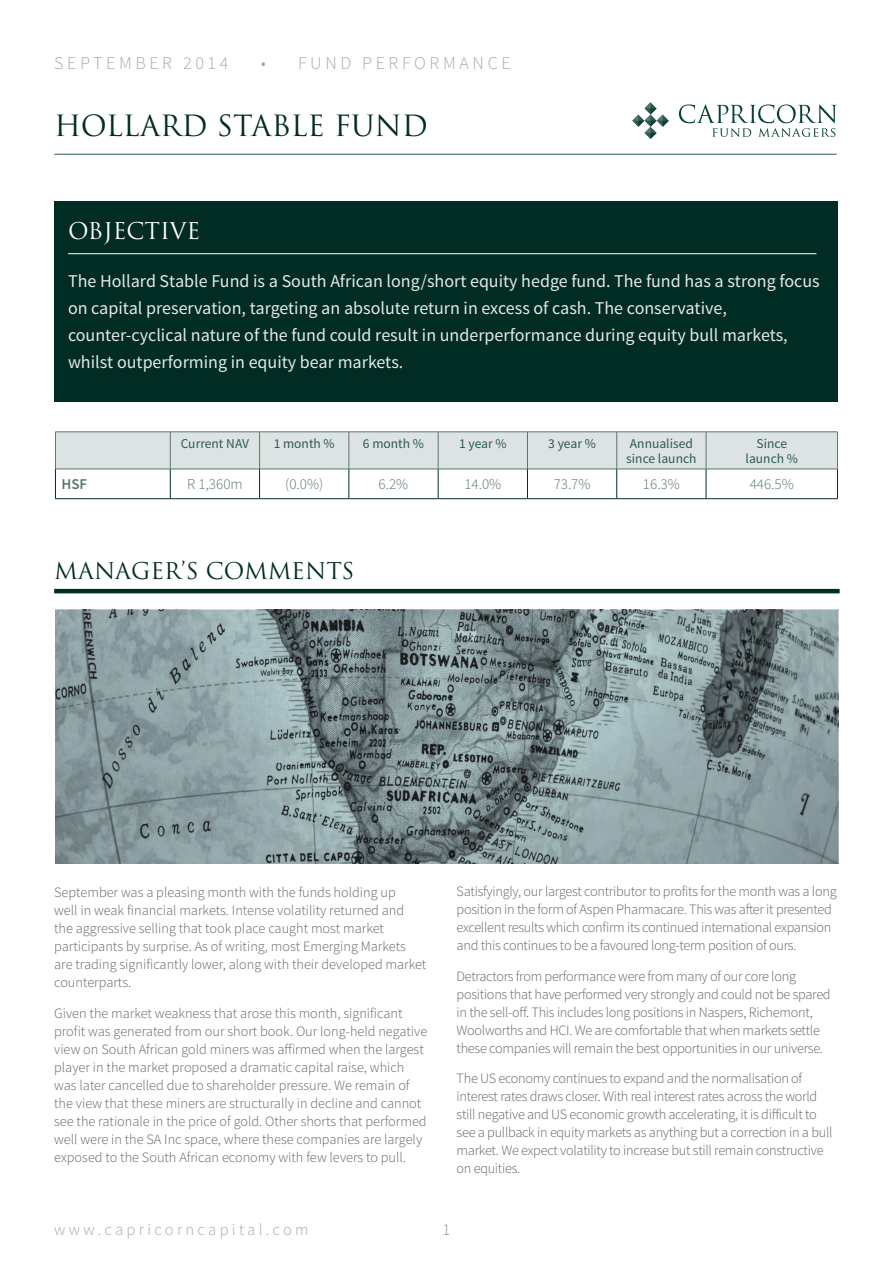
<style>
.page{position:relative;width:893px;height:1263px;background:#fff}
.page>*{position:absolute;margin:0;border:0;box-sizing:border-box;transform-origin:0 0}
.t1{font:28.5px "Trajan Pro";color:#002c23}
.t2{font:22.5px "Trajan Pro";color:#002c23}
.t3{font:22.5px "Trajan Pro";color:#fff}
.t4{font:18px/27px "Source Sans Pro";color:#fff}
.t5{font:300 18px "Source Sans Pro";letter-spacing:.2em;color:#9fadab}
.t6{font:300 16.5px "Source Sans Pro";letter-spacing:.2em;color:#9fadab}
.t7{font:300 16.5px "Source Sans Pro";color:#819692}
.t8{font:300 15px "Source Sans Pro";color:#587670}
.t9{font:600 15px "Source Sans Pro";color:#587670}
.t10{font:300 14.25px/18px "Source Sans Pro";letter-spacing:-.02em;color:#636366}
.t11{font:300 14.25px/18px "Source Sans Pro";color:#636366}
.t12{font:13.5px "Source Sans Pro";color:#2c5a52}
</style>
<div class="page">
<hr style="left:54px;top:154px;width:783px;height:1px;background:#2c5a52">
<svg style="left:632px;top:102px;width:37px;height:37px"></svg>
<svg style="left:679px;top:104px;width:158px;height:33px"></svg>
<svg style="left:55px;top:432px;width:783px;height:66px"></svg>
<hr style="left:55px;top:498px;width:115px;height:1px;background:#002c23">
<hr style="left:170px;top:498px;width:90px;height:1px;background:#002c23">
<hr style="left:260px;top:498px;width:89px;height:1px;background:#002c23">
<hr style="left:349px;top:498px;width:89px;height:1px;background:#002c23">
<hr style="left:438px;top:498px;width:89px;height:1px;background:#002c23">
<hr style="left:527px;top:498px;width:90px;height:1px;background:#002c23">
<hr style="left:617px;top:498px;width:89px;height:1px;background:#002c23">
<hr style="left:706px;top:498px;width:132px;height:1px;background:#002c23">
<div style="left:54px;top:201px;width:784px;height:200px;background:#002c23"></div>
<hr style="left:68px;top:253px;width:748px;height:1px;background:#fff">
<hr style="left:54px;top:589px;width:786px;height:4px;background:#002c23">
<svg style="left:55px;top:610px;width:783px;height:254px;background:#7f9194"></svg>
<p class="t5" style="left:54px;top:52px;width:176px">SEPTEMBER 2014</p>
<p class="t5" style="left:261px;top:52px;width:251px">• FUND PERFORMANCE</p>
<p class="t1" style="left:54px;top:107px;width:375px">HOLLARD STABLE FUND</p>
<p class="t3" style="left:68px;top:217px;width:134px">OBJECTIVE</p>
<p class="t4" style="left:68px;top:268px;width:753px">The Hollard Stable Fund is a South African long/short equity hedge fund. The fund has a strong focus on capital preservation, targeting an absolute return in excess of cash. The conservative, counter-cyclical nature of the fund could result in underperformance during equity bull markets, whilst outperforming in equity bear markets.</p>
<p class="t12" style="left:181px;top:435px;width:70px">Current NAV</p>
<p class="t12" style="left:274px;top:435px;width:63px">1 month %</p>
<p class="t12" style="left:363px;top:435px;width:63px">6 month %</p>
<p class="t12" style="left:459px;top:435px;width:49px">1 year %</p>
<p class="t12" style="left:548px;top:435px;width:49px">3 year %</p>
<p class="t12" style="left:630px;top:435px;width:64px">Annualised</p>
<p class="t12" style="left:626px;top:450px;width:72px">since launch</p>
<p class="t12" style="left:756px;top:435px;width:32px">Since</p>
<p class="t12" style="left:746px;top:450px;width:54px">launch %</p>
<p class="t9" style="left:61px;top:475px;width:27px">HSF</p>
<p class="t8" style="left:187px;top:475px;width:57px">R 1,360m</p>
<p class="t8" style="left:285px;top:475px;width:40px">(0.0%)</p>
<p class="t8" style="left:379px;top:475px;width:31px">6.2%</p>
<p class="t8" style="left:464px;top:475px;width:38px">14.0%</p>
<p class="t8" style="left:554px;top:475px;width:38px">73.7%</p>
<p class="t8" style="left:643px;top:475px;width:38px">16.3%</p>
<p class="t8" style="left:750px;top:475px;width:46px">446.5%</p>
<p class="t2" style="left:54px;top:557px;width:302px">MANAGER’S COMMENTS</p>
<p class="t11" style="left:54px;top:884px;width:374px">September was a pleasing month with the funds holding up<br>well in weak financial markets. Intense volatility returned and the aggressive selling that took place caught most market participants by surprise. As of writing, most Emerging Markets are trading significantly lower, along with their developed market counterparts.</p>
<p class="t11" style="left:54px;top:1004px;width:375px">Given the market weakness that arose this month, significant profit was generated from our short book. Our long-held negative view on South African gold miners was affirmed when the largest player in the market proposed a dramatic capital raise, which was later cancelled due to shareholder pressure. We remain of the view that these miners are structurally in decline and cannot see the rationale in the price of gold. Other shorts that performed well were in the SA Inc space, where these companies are largely exposed to the South African economy with few levers to pull.</p>
<p class="t10" style="left:457px;top:882px;width:381px">Satisfyingly, our largest contributor to profits for the month was a long position in the form of Aspen Pharmacare. This was after it presented excellent results which confirm its continued international expansion and this continues to be a favoured long-term position of ours.</p>
<p class="t10" style="left:457px;top:967px;width:376px">Detractors from performance were from many of our core long positions that have performed very strongly and could not be spared in the sell-off. This includes long positions in Naspers, Richemont, Woolworths and HCI. We are comfortable that when markets settle these companies will remain the best opportunities in our universe.</p>
<p class="t10" style="left:457px;top:1070px;width:377px">The US economy continues to expand and the normalisation of interest rates draws closer. With real interest rates across the world still negative and US economic growth accelerating, it is difficult to see a pullback in equity markets as anything but a correction in a bull market. We expect volatility to increase but still remain constructive on equities.</p>
<p class="t6" style="left:54px;top:1220px;width:256px">www.capricorncapital.com</p>
<p class="t7" style="left:443px;top:1220px;width:9px">1</p>
</div>
